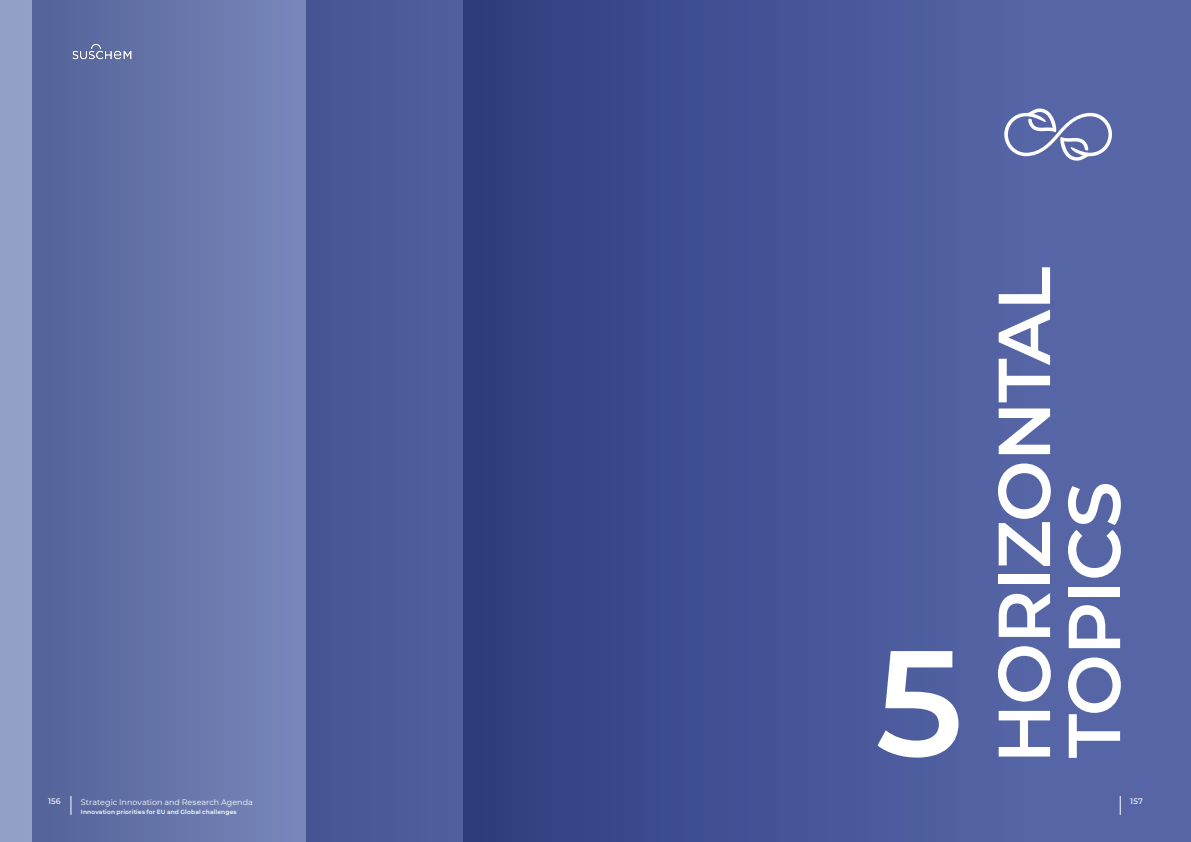
<style>
.page{position:relative;width:1191px;height:842px;background:#92a0c7}
.page>*{position:absolute;margin:0;border:0;box-sizing:border-box;transform-origin:0 0}
.t1{font:600 150px "Montserrat";color:#fff}
.t2{font:600 73.4px/70px "Montserrat";letter-spacing:-.015em;color:#fff}
.t3{font:8px "Montserrat";letter-spacing:.005em;color:#fff}
.t4{font:500 8px "Montserrat";letter-spacing:.02em;color:#fff}
.t5{font:600 6px "Montserrat";letter-spacing:.015em;color:#fff}
</style>
<div class="page">
<svg style="left:32px;top:0;width:274px;height:842px;background:#6574a9"></svg>
<div style="left:306px;top:0;width:885px;height:842px;background:#4a5a98"></div>
<div style="left:463px;top:0;width:728px;height:842px;background:linear-gradient(to right,#303f82,#5d6cac)"></div>
<svg style="left:1120px;top:796px;width:1px;height:19px"></svg>
<svg style="left:1004px;top:109px;width:108px;height:52px"></svg>
<img style="left:63px;top:34px;width:79px;height:35px">
<svg style="left:71px;top:796px;width:1px;height:19px"></svg>
<h3 class="t4" style="left:48px;top:796px;width:14px">156</h3>
<h3 class="t3" style="left:81px;top:796px;width:173px">Strategic Innovation and Research Agenda</h3>
<p class="t5" style="left:81px;top:807px;width:157px">Innovation priorities for EU and Global challenges</p>
<h1 class="t1" style="left:875px;top:596px;width:89px">5</h1>
<h2 class="t2" style="left:985px;top:763px;width:498px;rotate:-90deg">HORIZONTAL<br>TOPICS</h2>
<h3 class="t4" style="left:1130px;top:796px;width:14px">157</h3>
</div>
